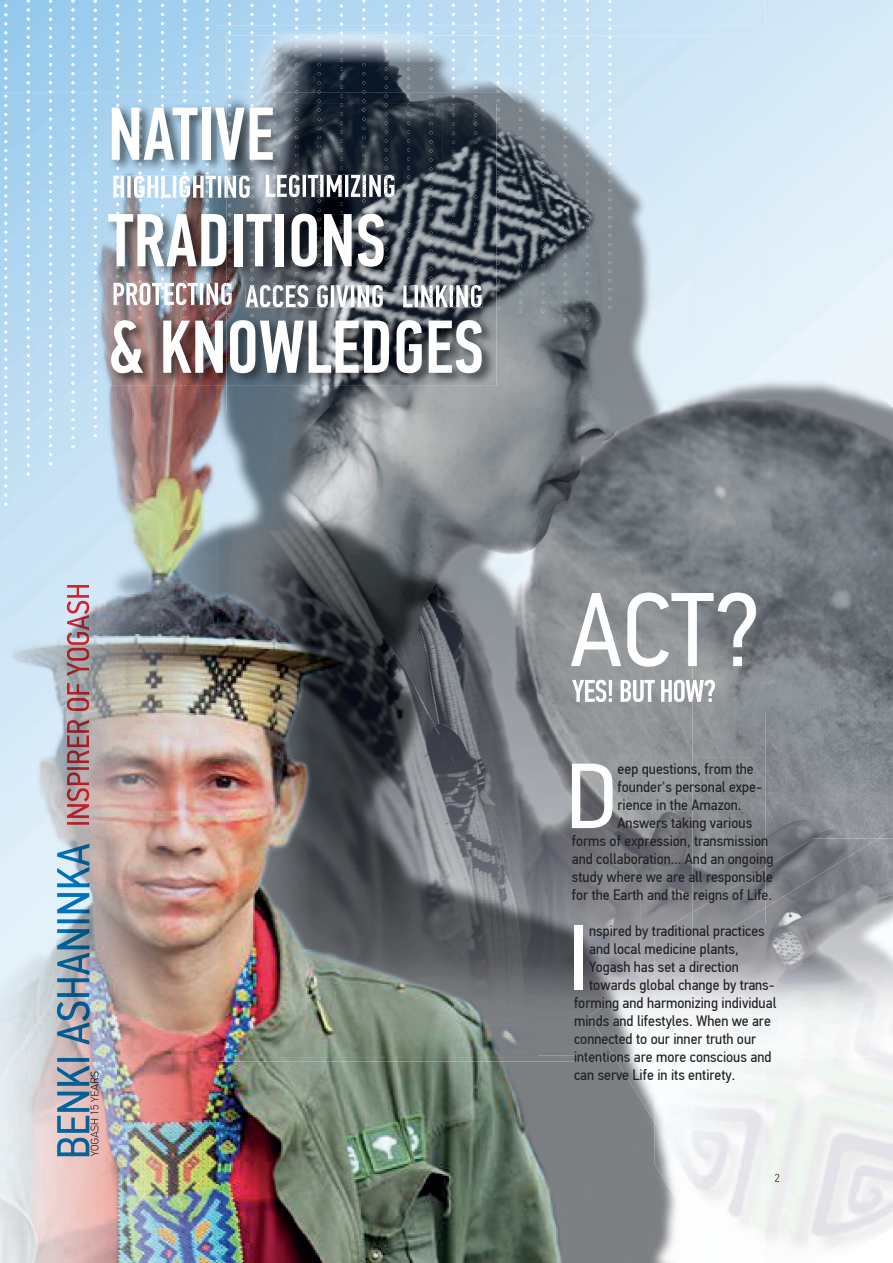
<style>
.page{position:relative;width:893px;height:1263px;background:#fff}
.page>*{position:absolute;margin:0;border:0;box-sizing:border-box;transform-origin:0 0}
.t1{font:105px "PF Din Text Cond Pro";color:#fff}
.t2{font:92.55px "PF Din Text Cond Pro";color:#fff;scale:1.08 1}
.t3{font:500 75px/106.5px "PF Din Text Comp Pro";color:#fff}
.t4{font:15px "PF Din Text Cond Pro";color:#231f20;scale:1.08 1}
</style>
<div class="page">
<div style="left:765px;top:0;width:128px;height:26px;background:#d3e8f7"></div>
<img style="left:765px;top:26px;width:128px;height:812px">
<img style="left:0;top:0;width:765px;height:92px">
<img style="left:139px;top:0;width:3px;height:92px">
<img style="left:206px;top:0;width:3px;height:92px">
<img style="left:250px;top:4px;width:3px;height:21px">
<img style="left:4px;top:4px;width:3px;height:85px">
<img style="left:71px;top:0;width:3px;height:92px">
<img style="left:340px;top:5px;width:3px;height:21px">
<img style="left:407px;top:5px;width:3px;height:21px">
<img style="left:474px;top:4px;width:3px;height:21px">
<img style="left:541px;top:0;width:3px;height:21px">
<img style="left:608px;top:0;width:3px;height:21px">
<img style="left:27px;top:0;width:3px;height:92px">
<img style="left:94px;top:0;width:3px;height:92px">
<img style="left:161px;top:4px;width:3px;height:85px">
<img style="left:228px;top:4px;width:3px;height:21px">
<img style="left:295px;top:0;width:3px;height:21px">
<img style="left:362px;top:0;width:3px;height:21px">
<img style="left:429px;top:4px;width:3px;height:21px">
<img style="left:497px;top:0;width:3px;height:21px">
<img style="left:564px;top:0;width:3px;height:21px">
<img style="left:49px;top:0;width:3px;height:92px">
<img style="left:116px;top:4px;width:3px;height:85px">
<img style="left:183px;top:0;width:3px;height:92px">
<img style="left:273px;top:5px;width:3px;height:21px">
<img style="left:318px;top:0;width:3px;height:21px">
<img style="left:385px;top:5px;width:3px;height:21px">
<img style="left:452px;top:4px;width:3px;height:21px">
<img style="left:519px;top:0;width:3px;height:21px">
<img style="left:586px;top:0;width:3px;height:21px">
<img style="left:217px;top:26px;width:548px;height:66px">
<img style="left:692px;top:139px;width:73px;height:729px">
<img style="left:226px;top:35px;width:324px;height:57px">
<div style="left:550px;top:35px;width:215px;height:104px;background:#d0e7f7"></div>
<img style="left:250px;top:40px;width:3px;height:49px">
<img style="left:340px;top:41px;width:3px;height:48px">
<img style="left:407px;top:41px;width:3px;height:48px">
<img style="left:474px;top:40px;width:3px;height:49px">
<img style="left:541px;top:36px;width:3px;height:56px">
<img style="left:608px;top:36px;width:3px;height:56px">
<img style="left:228px;top:40px;width:3px;height:49px">
<img style="left:295px;top:36px;width:3px;height:56px">
<img style="left:362px;top:36px;width:3px;height:56px">
<img style="left:429px;top:40px;width:3px;height:49px">
<img style="left:497px;top:36px;width:3px;height:56px">
<img style="left:564px;top:36px;width:3px;height:56px">
<img style="left:273px;top:41px;width:3px;height:48px">
<img style="left:318px;top:36px;width:3px;height:56px">
<img style="left:385px;top:41px;width:3px;height:48px">
<img style="left:452px;top:40px;width:3px;height:49px">
<img style="left:519px;top:36px;width:3px;height:56px">
<img style="left:586px;top:36px;width:3px;height:56px">
<img style="left:692px;top:680px;width:23px;height:22px">
<img style="left:0;top:92px;width:106px;height:1171px">
<img style="left:106px;top:92px;width:111px;height:12px">
<img style="left:106px;top:386px;width:160px;height:877px">
<img style="left:266px;top:1061px;width:408px;height:202px">
<svg style="left:91px;top:1151px;width:7px;height:5px"></svg>
<img style="left:91px;top:1071px;width:7px;height:79px">
<svg style="left:139px;top:92px;width:3px;height:10px"></svg>
<svg style="left:206px;top:92px;width:3px;height:10px"></svg>
<img style="left:4px;top:95px;width:3px;height:220px">
<img style="left:71px;top:92px;width:3px;height:229px">
<img style="left:27px;top:92px;width:3px;height:229px">
<img style="left:94px;top:92px;width:3px;height:227px">
<img style="left:49px;top:92px;width:3px;height:228px">
<svg style="left:116px;top:95px;width:3px;height:9px"></svg>
<svg style="left:183px;top:92px;width:3px;height:10px"></svg>
<img style="left:217px;top:386px;width:50px;height:675px">
<img style="left:267px;top:1058px;width:348px;height:3px">
<img style="left:226px;top:1055px;width:387px;height:3px">
<img style="left:226px;top:413px;width:414px;height:642px">
<img style="left:640px;top:92px;width:52px;height:884px">
<img style="left:226px;top:360px;width:363px;height:53px">
<img style="left:589px;top:92px;width:52px;height:321px">
<img style="left:496px;top:199px;width:93px;height:161px">
<img style="left:485px;top:92px;width:101px;height:107px">
<img style="left:231px;top:92px;width:254px;height:12px">
<svg style="left:340px;top:95px;width:3px;height:9px"></svg>
<svg style="left:407px;top:95px;width:3px;height:9px"></svg>
<img style="left:541px;top:92px;width:3px;height:211px">
<img style="left:608px;top:92px;width:3px;height:208px">
<svg style="left:217px;top:92px;width:14px;height:12px"></svg>
<svg style="left:295px;top:92px;width:3px;height:10px"></svg>
<svg style="left:362px;top:92px;width:3px;height:10px"></svg>
<img style="left:497px;top:92px;width:3px;height:209px">
<img style="left:564px;top:92px;width:3px;height:220px">
<svg style="left:273px;top:95px;width:3px;height:9px"></svg>
<svg style="left:318px;top:92px;width:3px;height:11px"></svg>
<svg style="left:385px;top:95px;width:3px;height:9px"></svg>
<img style="left:519px;top:92px;width:3px;height:211px">
<img style="left:586px;top:92px;width:3px;height:229px">
<img style="left:57px;top:844px;width:33px;height:312px">
<img style="left:67px;top:585px;width:22px;height:240px">
<img style="left:572px;top:680px;width:120px;height:22px">
<img style="left:106px;top:104px;width:390px;height:282px">
<img style="left:139px;top:108px;width:3px;height:202px">
<img style="left:206px;top:108px;width:3px;height:221px">
<img style="left:161px;top:104px;width:3px;height:204px">
<img style="left:116px;top:104px;width:3px;height:210px">
<img style="left:183px;top:108px;width:3px;height:202px">
<img style="left:250px;top:104px;width:3px;height:204px">
<img style="left:340px;top:104px;width:3px;height:181px">
<img style="left:407px;top:104px;width:3px;height:181px">
<img style="left:474px;top:104px;width:3px;height:177px">
<img style="left:228px;top:104px;width:3px;height:203px">
<img style="left:295px;top:109px;width:3px;height:175px">
<img style="left:362px;top:109px;width:3px;height:175px">
<img style="left:429px;top:104px;width:3px;height:176px">
<img style="left:273px;top:104px;width:3px;height:181px">
<img style="left:318px;top:109px;width:3px;height:176px">
<img style="left:385px;top:104px;width:3px;height:182px">
<img style="left:452px;top:104px;width:3px;height:177px">
<img style="left:113px;top:176px;width:104px;height:22px">
<svg style="left:139px;top:181px;width:3px;height:12px"></svg>
<svg style="left:206px;top:181px;width:3px;height:12px"></svg>
<img style="left:161px;top:177px;width:3px;height:21px">
<img style="left:116px;top:176px;width:3px;height:21px">
<svg style="left:183px;top:181px;width:3px;height:12px"></svg>
<img style="left:217px;top:176px;width:33px;height:22px">
<img style="left:228px;top:177px;width:3px;height:21px">
<img style="left:266px;top:175px;width:129px;height:22px">
<img style="left:340px;top:175px;width:3px;height:22px">
<img style="left:295px;top:175px;width:3px;height:18px">
<img style="left:362px;top:175px;width:3px;height:18px">
<img style="left:273px;top:175px;width:3px;height:22px">
<img style="left:318px;top:175px;width:3px;height:19px">
<img style="left:385px;top:175px;width:3px;height:22px">
<img style="left:113px;top:283px;width:104px;height:22px">
<img style="left:139px;top:283px;width:3px;height:18px">
<img style="left:206px;top:283px;width:3px;height:19px">
<img style="left:161px;top:287px;width:3px;height:18px">
<img style="left:116px;top:284px;width:3px;height:21px">
<img style="left:183px;top:283px;width:3px;height:18px">
<img style="left:217px;top:283px;width:15px;height:22px">
<img style="left:228px;top:286px;width:3px;height:19px">
<img style="left:246px;top:285px;width:137px;height:22px">
<img style="left:250px;top:287px;width:3px;height:20px">
<img style="left:403px;top:285px;width:80px;height:22px">
<svg style="left:474px;top:287px;width:3px;height:12px"></svg>
<svg style="left:452px;top:287px;width:3px;height:12px"></svg>
<img style="left:692px;top:868px;width:73px;height:39px">
<img style="left:654px;top:912px;width:38px;height:40px">
<img style="left:654px;top:1184px;width:22px;height:42px">
<img style="left:878px;top:829px;width:15px;height:9px">
<img style="left:617px;top:1061px;width:37px;height:61px">
<img style="left:615px;top:1058px;width:24px;height:3px">
<img style="left:613px;top:1055px;width:25px;height:3px">
<img style="left:589px;top:976px;width:65px;height:79px">
<img style="left:765px;top:838px;width:128px;height:411px">
<svg style="left:775px;top:1174px;width:4px;height:8px"></svg>
<img style="left:692px;top:907px;width:73px;height:328px">
<img style="left:654px;top:952px;width:38px;height:232px">
<h3 class="t3" style="left:108px;top:82px;width:378px">NATIVE<br>TRADITIONS<br>&amp; KNOWLEDGES</h3>
<h1 class="t1" style="left:570px;top:568px;width:191px">ACT?</h1>
<h2 class="t2" style="left:565px;top:741px;width:50px">D</h2>
<p class="t4" style="left:618px;top:760px;width:128px">eep questions, from the</p>
<p class="t4" style="left:618px;top:778px;width:135px">founder's personal expe-</p>
<p class="t4" style="left:618px;top:796px;width:116px">rience in the Amazon.</p>
<p class="t4" style="left:618px;top:814px;width:126px">Answers taking various</p>
<p class="t4" style="left:572px;top:832px;width:183px">forms of expression, transmission</p>
<p class="t4" style="left:572px;top:850px;width:188px">and collaboration... And an ongoing</p>
<p class="t4" style="left:572px;top:868px;width:188px">study where we are all responsible</p>
<p class="t4" style="left:572px;top:886px;width:187px">for the Earth and the reigns of Life.</p>
<h2 class="t2" style="left:567px;top:903px;width:22px">I</h2>
<p class="t4" style="left:589px;top:922px;width:164px">nspired by traditional practices</p>
<p class="t4" style="left:589px;top:940px;width:140px">and local medicine plants,</p>
<p class="t4" style="left:589px;top:958px;width:140px">Yogash has set a direction</p>
<p class="t4" style="left:589px;top:976px;width:173px">towards global change by trans-</p>
<p class="t4" style="left:574px;top:994px;width:189px">forming and harmonizing individual</p>
<p class="t4" style="left:574px;top:1012px;width:184px">minds and lifestyles. When we are</p>
<p class="t4" style="left:574px;top:1030px;width:170px">connected to our inner truth our</p>
<p class="t4" style="left:574px;top:1048px;width:184px">intentions are more conscious and</p>
<p class="t4" style="left:574px;top:1066px;width:151px">can serve Life in its entirety.</p>
</div>
